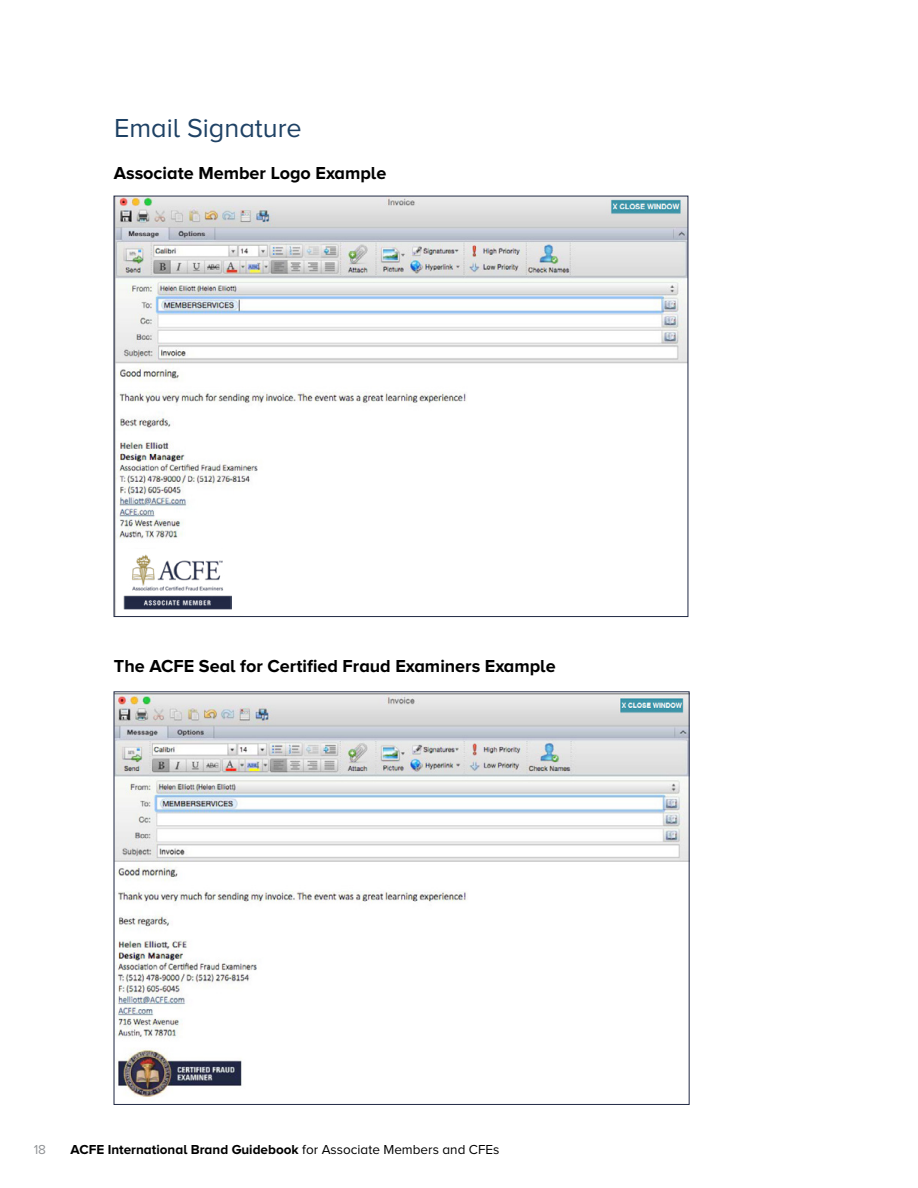
<style>
.page{position:relative;width:918px;height:1188px;background:#fff}
.page>*{position:absolute;margin:0;border:0;box-sizing:border-box;transform-origin:0 0}
.t1{font:27px "Proxima Nova A";color:#1e4164}
.t2{font:700 18px "Proxima Nova A";color:#000}
.t3{font:700 13.5px "Proxima Nova A";color:#000}
.t4{font:13.5px "Proxima Nova A";color:#939598}
.s1{font-weight:400}
</style>
<div class="page">
<img style="left:116px;top:694px;width:571px;height:403px">
<img style="left:116px;top:198px;width:570px;height:341px">
<img style="left:124px;top:554px;width:108px;height:55px">
<h1 class="t1" style="left:114px;top:113px;width:189px">Email Signature</h1>
<p class="t2" style="left:114px;top:163px;width:274px">Associate Member Logo Example</p>
<p class="t2" style="left:114px;top:656px;width:443px">The ACFE Seal for Certified Fraud Examiners Example</p>
<p class="t4" style="left:34px;top:1142px;width:14px">18</p>
<p class="t3" style="left:71px;top:1142px;width:430px">ACFE International Brand Guidebook <span class="s1">for Associate Members and CFEs</span></p>
</div>
